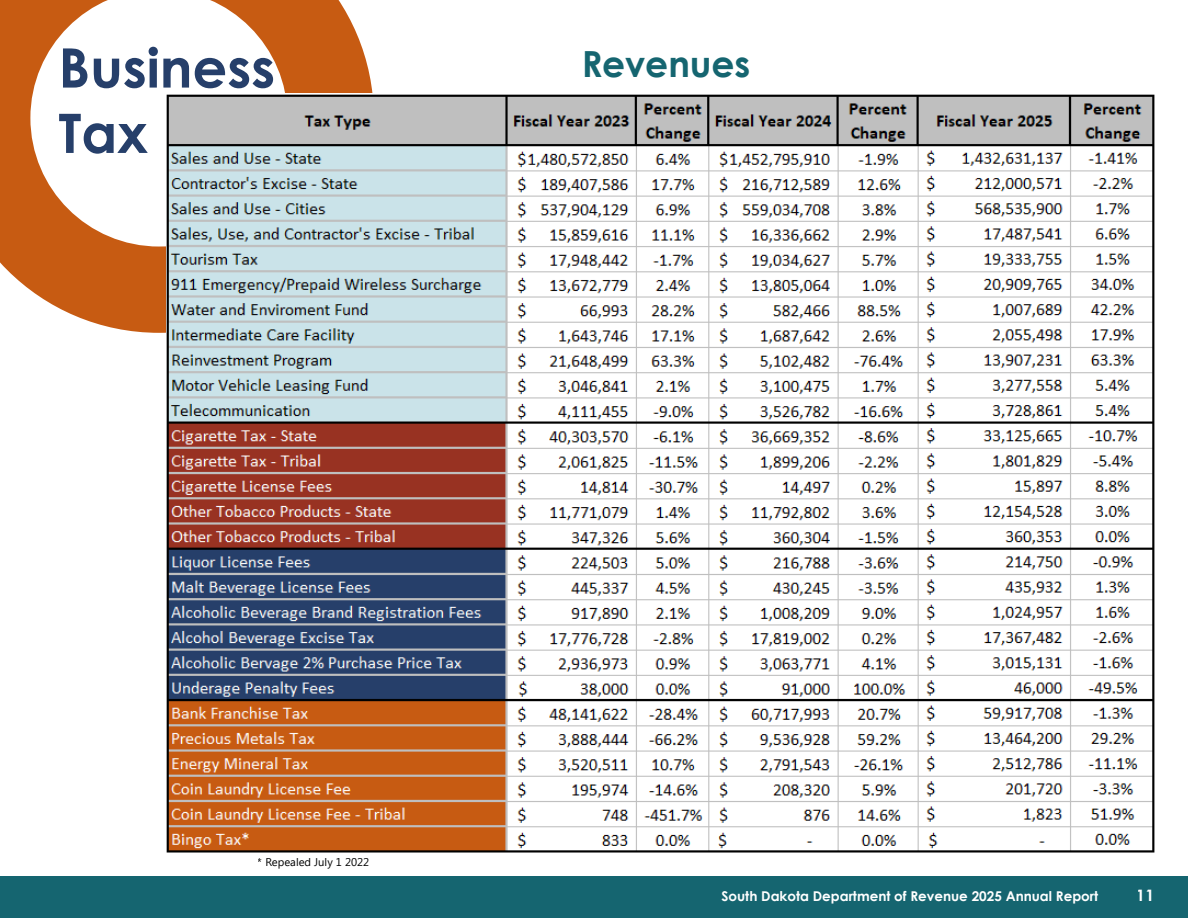
<style>
.page{position:relative;width:1188px;height:918px;background:#fff}
.page>*{position:absolute;margin:0;border:0;box-sizing:border-box;transform-origin:0 0}
.t1{font:700 54.45px "Century Gothic";color:#263f6a}
.t2{font:700 36px "Century Gothic";color:#156570}
.t3{font:700 15.75px "Century Gothic";color:#fff}
.t4{font:700 13.5px "Century Gothic";color:#fff}
.t5{font:11.25px "Segoe UI";color:#000}
</style>
<div class="page">
<svg style="left:0;top:0;width:373px;height:333px"></svg>
<img style="left:167px;top:93px;width:988px;height:760px">
<div style="left:0;top:876px;width:1188px;height:42px;background:#156570"></div>
<h1 class="t1" style="left:59px;top:33px;width:218px">Business</h1>
<h2 class="t2" style="left:581px;top:41px;width:171px">Revenues</h2>
<h1 class="t1" style="left:59px;top:98px;width:91px">Tax</h1>
<p class="t5" style="left:258px;top:854px;width:113px">* Repealed July 1 2022</p>
<p class="t4" style="left:722px;top:888px;width:378px">South Dakota Department of Revenue 2025 Annual Report</p>
<p class="t3" style="left:1137px;top:885px;width:19px">11</p>
</div>
